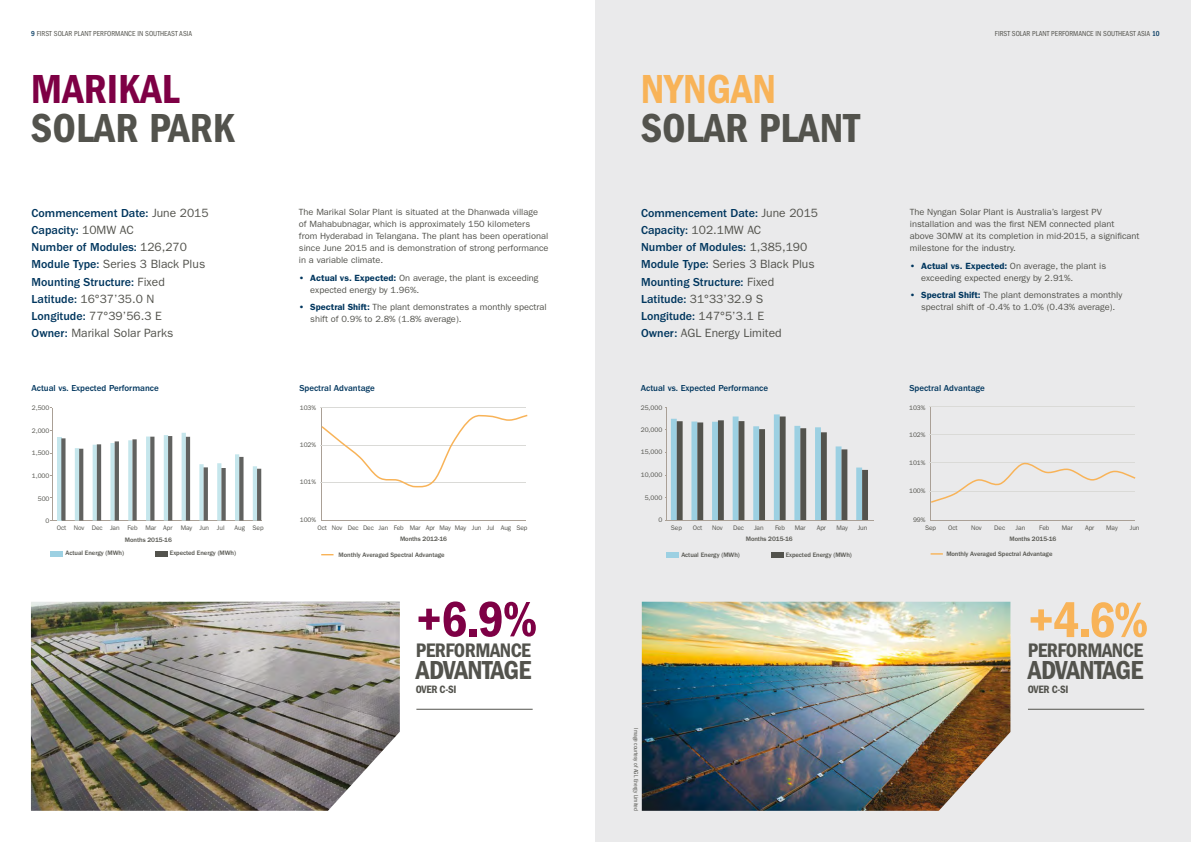
<style>
.page{position:relative;width:1191px;height:842px;background:#fff}
.page>*{position:absolute;margin:0;border:0;box-sizing:border-box;transform-origin:0 0}
.t1{font:51.6px "ITC Franklin Gothic Std Dm Cd";color:#7e0045}
.t2{font:51.6px "ITC Franklin Gothic Std Dm Cd";color:#f8b358}
.t3{font:42px "ITC Franklin Gothic Std Dm Cd";color:#53534d}
.t4{font:42px "ITC Franklin Gothic Std Dm Cd";color:#7e0045}
.t5{font:42px "ITC Franklin Gothic Std Dm Cd";color:#f8b358}
.t6{font:27px "ITC Franklin Gothic Std Dm Cd";letter-spacing:-.03em;color:#53534d}
.t7{font:20.3px "ITC Franklin Gothic Std Dm Cd";letter-spacing:-.025em;color:#53534d}
.t8{font:500 12px/17.2px "ITC Franklin Gothic Std";color:#00365e}
.t9{font:11px "ITC Franklin Gothic Std Dm Cd";letter-spacing:-.025em;color:#53534d}
.t10{font:9px/12px "ITC Franklin Gothic Std";color:#53534d}
.t11{font:500 9px "ITC Franklin Gothic Std";color:#00365e}
.t12{font:condensed 7.5px "ITC Franklin Gothic Std";color:#53534d}
.t13{font:6.6px/7.7px "ITC Franklin Gothic Std";letter-spacing:-.01em;color:#53534d}
.t14{font:500 6.6px "ITC Franklin Gothic Std";letter-spacing:-.01em;color:#53534d}
.t15{font:condensed 6px "ITC Franklin Gothic Std";color:#53534d}
.s1{font-weight:500;color:#00365e}
.s2{font-weight:400;color:#53534d}
.s3{font-weight:600;color:#00365e}
</style>
<div class="page">
<div style="left:595px;top:0;width:596px;height:842px;background:#eaeaeb"></div>
<hr style="left:416px;top:709px;width:116px;height:1px;background:#53534d">
<img style="left:31px;top:602px;width:369px;height:209px">
<hr style="left:1028px;top:709px;width:116px;height:1px;background:#53534d">
<hr style="left:930px;top:406px;width:1px;height:114px;background:#aaa096">
<hr style="left:930px;top:520px;width:205px;height:1px;background:#aaa096">
<hr style="left:929px;top:406px;width:206px;height:1px;background:#dadad7">
<hr style="left:929px;top:435px;width:206px;height:1px;background:#dadad7">
<svg style="left:929px;top:462px;width:207px;height:41px"></svg>
<svg style="left:930px;top:553px;width:13px;height:2px"></svg>
<hr style="left:666px;top:407px;width:1px;height:113px;background:#aaa096">
<svg style="left:665px;top:414px;width:209px;height:107px"></svg>
<div style="left:666px;top:552px;width:12px;height:5px;background:#9cd0e2"></div>
<div style="left:771px;top:552px;width:12px;height:5px;background:#53534d"></div>
<img style="left:642px;top:602px;width:368px;height:209px">
<hr style="left:321px;top:407px;width:1px;height:113px;background:#aaa096">
<hr style="left:321px;top:520px;width:204px;height:1px;background:#aaa096">
<hr style="left:320px;top:407px;width:205px;height:1px;background:#dadad7">
<svg style="left:321px;top:554px;width:12px;height:1px"></svg>
<svg style="left:320px;top:414px;width:208px;height:74px"></svg>
<div style="left:51px;top:551px;width:12px;height:5px;background:#9cd0e2"></div>
<div style="left:155px;top:551px;width:12px;height:5px;background:#53534d"></div>
<hr style="left:52px;top:408px;width:1px;height:113px;background:#aaa096">
<hr style="left:52px;top:520px;width:206px;height:1px;background:#aaa096">
<hr style="left:57px;top:437px;width:4px;height:83px;background:#c5e6ec">
<svg style="left:61px;top:433px;width:200px;height:88px"></svg>
<p class="t12" style="left:31px;top:30px;width:162px"><span class="s1">9</span> FIRST SOLAR PLANT PERFORMANCE IN SOUTHEAST ASIA</p>
<p class="t12" style="left:995px;top:30px;width:166px">FIRST SOLAR PLANT PERFORMANCE IN SOUTHEAST ASIA <span class="s1">10</span></p>
<h2 class="t4" style="left:31px;top:65px;width:150px">MARIKAL</h2>
<h2 class="t3" style="left:31px;top:104px;width:205px">SOLAR PARK</h2>
<h3 class="t8" style="left:32px;top:204px;width:178px">Commencement Date: <span class="s2">June 2015<br></span>Capacity: <span class="s2">10MW AC<br></span>Number of Modules: <span class="s2">126,270<br></span>Module Type: <span class="s2">Series 3 Black Plus<br></span>Mounting Structure: <span class="s2">Fixed<br></span>Latitude: <span class="s2">16°37’35.0 N<br></span>Longitude: <span class="s2">77°39’56.3 E<br></span>Owner: <span class="s2">Marikal Solar Parks</span></h3>
<p class="t10" style="left:299px;top:206px;width:251px">The Marikal Solar Plant is situated at the Dhanwada village<br>of Mahabubnagar, which is approximately 150 kilometers from Hyderabad in Telangana. The plant has been operational since June 2015 and is demonstration of strong performance in a variable climate.</p>
<p class="t10" style="left:310px;top:271px;width:230px;text-indent:-11px"><span class="s3">• Actual vs. Expected:</span> On average, the plant is exceeding expected energy by 1.96%.</p>
<p class="t10" style="left:310px;top:301px;width:238px;text-indent:-11px"><span class="s3">• Spectral Shift:</span> The plant demonstrates a monthly spectral shift of 0.9% to 2.8% (1.8% average).</p>
<h2 class="t5" style="left:641px;top:65px;width:137px">NYNGAN</h2>
<h2 class="t3" style="left:641px;top:104px;width:220px">SOLAR PLANT</h2>
<h3 class="t8" style="left:641px;top:204px;width:178px">Commencement Date: <span class="s2">June 2015<br></span>Capacity: <span class="s2">102.1MW AC<br></span>Number of Modules: <span class="s2">1,385,190<br></span>Module Type: <span class="s2">Series 3 Black Plus<br></span>Mounting Structure: <span class="s2">Fixed<br></span>Latitude: <span class="s2">31°33’32.9 S<br></span>Longitude: <span class="s2">147°5’3.1 E<br></span>Owner: <span class="s2">AGL Energy Limited</span></h3>
<p class="t10" style="left:909px;top:206px;width:231px">The Nyngan Solar Plant is Australia’s largest PV installation and was the first NEM connected plant above 30MW at its completion in mid-2015, a significant milestone for the industry.</p>
<p class="t10" style="left:921px;top:259px;width:187px;text-indent:-11px"><span class="s3">• Actual vs. Expected:</span> On average, the plant is exceeding expected energy by 2.91%.</p>
<p class="t10" style="left:909px;top:289px;width:214px;text-align:center"><span class="s3">• Spectral Shift:</span> The plant demonstrates a monthly spectral shift of -0.4% to 1.0% (0.43% average).</p>
<p class="t11" style="left:31px;top:383px;width:129px">Actual vs. Expected Performance</p>
<p class="t11" style="left:299px;top:383px;width:77px">Spectral Advantage</p>
<p class="t11" style="left:640px;top:383px;width:129px">Actual vs. Expected Performance</p>
<p class="t11" style="left:909px;top:383px;width:77px">Spectral Advantage</p>
<p class="t13" style="left:32px;top:404px;width:19px">2,500</p>
<p class="t13" style="left:32px;top:449px;width:19px">1,500</p>
<p class="t13" style="left:32px;top:472px;width:19px">1,000</p>
<p class="t13" style="left:38px;top:495px;width:13px">500</p>
<p class="t13" style="left:32px;top:427px;width:19px">2,000</p>
<p class="t13" style="left:300px;top:404px;width:18px">103%</p>
<p class="t13" style="left:300px;top:441px;width:18px">102%</p>
<p class="t13" style="left:300px;top:478px;width:18px">101%</p>
<p class="t13" style="left:641px;top:404px;width:23px">25,000</p>
<p class="t13" style="left:641px;top:426px;width:23px">20,000</p>
<p class="t13" style="left:641px;top:448px;width:23px">15,000</p>
<p class="t13" style="left:641px;top:471px;width:23px">10,000</p>
<p class="t13" style="left:645px;top:494px;width:19px">5,000</p>
<p class="t13" style="left:909px;top:404px;width:18px">103%</p>
<p class="t13" style="left:909px;top:430px;width:18px">102%</p>
<p class="t13" style="left:909px;top:458px;width:18px">101%</p>
<p class="t13" style="left:909px;top:487px;width:18px">100%</p>
<p class="t13" style="left:45px;top:517px;width:5px">0</p>
<p class="t13" style="left:300px;top:516px;width:18px">100%</p>
<p class="t13" style="left:57px;top:524px;width:169px">Oct Nov Dec Jan Feb Mar Apr May Jun Jul</p>
<p class="t13" style="left:234px;top:524px;width:31px">Aug Sep</p>
<p class="t13" style="left:317px;top:524px;width:27px">Oct Nov</p>
<p class="t13" style="left:363px;top:524px;width:12px">Dec</p>
<p class="t13" style="left:348px;top:524px;width:12px">Dec</p>
<p class="t13" style="left:378px;top:524px;width:150px">Jan Feb Mar Apr May May Jun Jul Aug Sep</p>
<p class="t14" style="left:125px;top:536px;width:48px">Months 2015-16</p>
<p class="t14" style="left:400px;top:535px;width:48px">Months 2012-16</p>
<p class="t13" style="left:658px;top:516px;width:5px">0</p>
<p class="t13" style="left:671px;top:524px;width:13px">Sep</p>
<p class="t13" style="left:693px;top:524px;width:11px">Oct</p>
<p class="t13" style="left:712px;top:524px;width:12px">Nov</p>
<p class="t13" style="left:733px;top:524px;width:12px">Dec</p>
<p class="t13" style="left:754px;top:524px;width:11px">Jan</p>
<p class="t13" style="left:775px;top:524px;width:12px">Feb</p>
<p class="t13" style="left:794px;top:524px;width:12px">Mar</p>
<p class="t13" style="left:816px;top:524px;width:11px">Apr</p>
<p class="t13" style="left:836px;top:524px;width:13px">May</p>
<p class="t13" style="left:857px;top:524px;width:11px">Jun</p>
<p class="t14" style="left:746px;top:535px;width:48px">Months 2015-16</p>
<p class="t13" style="left:925px;top:516px;width:13px;text-indent:-12px">99%<br>Sep</p>
<p class="t13" style="left:948px;top:524px;width:11px">Oct</p>
<p class="t13" style="left:971px;top:524px;width:12px">Nov</p>
<p class="t13" style="left:994px;top:524px;width:12px">Dec</p>
<p class="t13" style="left:1015px;top:524px;width:11px">Jan</p>
<p class="t13" style="left:1039px;top:524px;width:12px">Feb</p>
<p class="t13" style="left:1061px;top:524px;width:12px">Mar</p>
<p class="t13" style="left:1085px;top:524px;width:11px">Apr</p>
<p class="t13" style="left:1106px;top:524px;width:13px">May</p>
<p class="t13" style="left:1129px;top:524px;width:11px">Jun</p>
<p class="t14" style="left:1009px;top:535px;width:48px">Months 2015-16</p>
<p class="t14" style="left:66px;top:549px;width:60px">Actual Energy (MWh)</p>
<p class="t14" style="left:170px;top:549px;width:68px">Expected Energy (MWh)</p>
<p class="t14" style="left:338px;top:551px;width:108px">Monthly Averaged Spectral Advantage</p>
<p class="t14" style="left:681px;top:551px;width:60px">Actual Energy (MWh)</p>
<p class="t14" style="left:785px;top:551px;width:68px">Expected Energy (MWh)</p>
<p class="t14" style="left:946px;top:550px;width:108px">Monthly Averaged Spectral Advantage</p>
<h1 class="t1" style="left:416px;top:590px;width:123px">+6.9%</h1>
<h3 class="t7" style="left:416px;top:638px;width:116px">PERFORMANCE</h3>
<h3 class="t6" style="left:416px;top:654px;width:117px">ADVANTAGE</h3>
<p class="t9" style="left:416px;top:683px;width:42px">OVER C-SI</p>
<h1 class="t2" style="left:1028px;top:590px;width:122px">+4.6%</h1>
<h3 class="t7" style="left:1028px;top:639px;width:116px">PERFORMANCE</h3>
<h3 class="t6" style="left:1028px;top:655px;width:117px">ADVANTAGE</h3>
<p class="t9" style="left:1028px;top:683px;width:42px">OVER C-SI</p>
<p class="t15" style="left:639px;top:728px;width:84px;rotate:90deg">Image courtesy of AGL Energy Limited</p>
</div>
